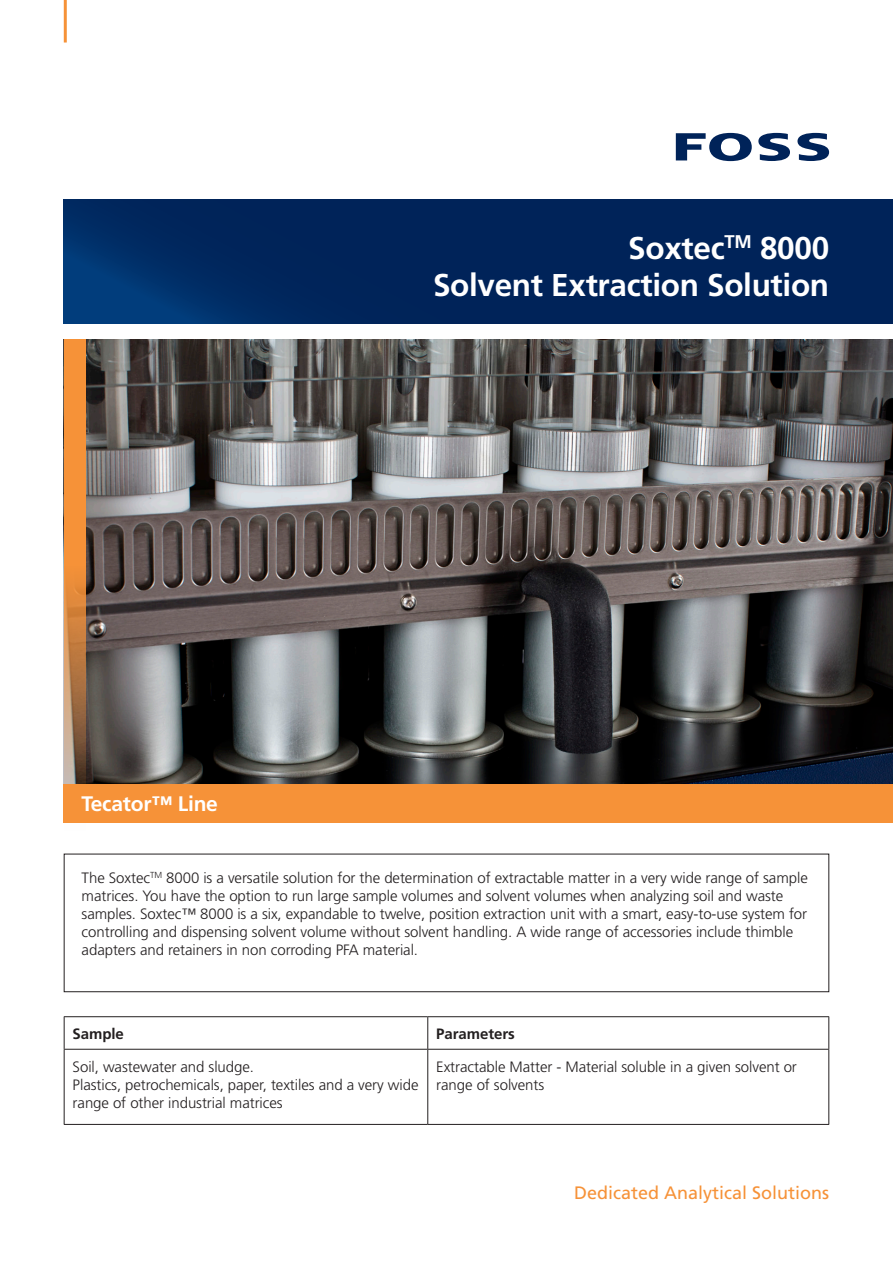
<style>
.page{position:relative;width:893px;height:1263px;background:#fff}
.page>*{position:absolute;margin:0;border:0;box-sizing:border-box;transform-origin:0 0}
.Head_Instrument_name{font:700 31.5px "Frutiger";letter-spacing:-.01em;color:#fff}
.Head_Instrument_name-2{font:700 21px "Frutiger";letter-spacing:-.01em;color:#fff}
.t1{font:18px "Frutiger";color:#f69238}
.Brødtekst_forside{font:300 15px/18px "Frutiger";letter-spacing:-.005em;color:#231f20}
.Brødtekst_forside-2{font:700 15px "Frutiger";letter-spacing:-.005em;color:#231f20}
</style>
<div class="page">
<hr style="left:64px;top:0;width:3px;height:43px;background:#f69238">
<div style="left:64px;top:854px;width:765px;height:138px;border:1px solid #231f20"></div>
<svg style="left:676px;top:133px;width:76px;height:28px"></svg>
<svg style="left:758px;top:133px;width:32px;height:28px"></svg>
<svg style="left:797px;top:133px;width:32px;height:28px"></svg>
<img style="left:85px;top:339px;width:808px;height:445px">
<svg style="left:64px;top:200px;width:829px;height:123px;background:#00255c"></svg>
<svg style="left:64px;top:339px;width:21px;height:445px;background:#d88a44"></svg>
<svg style="left:65px;top:1017px;width:763px;height:107px"></svg>
<hr style="left:64px;top:1016px;width:364px;height:1px;background:#231f20">
<hr style="left:64px;top:1017px;width:1px;height:32px;background:#231f20">
<hr style="left:428px;top:1016px;width:401px;height:1px;background:#231f20">
<hr style="left:427px;top:1017px;width:1px;height:32px;background:#231f20">
<hr style="left:828px;top:1017px;width:1px;height:32px;background:#231f20">
<hr style="left:428px;top:1049px;width:401px;height:1px;background:#231f20">
<hr style="left:828px;top:1049px;width:1px;height:75px;background:#231f20">
<hr style="left:428px;top:1124px;width:401px;height:1px;background:#231f20">
<hr style="left:64px;top:1049px;width:364px;height:1px;background:#231f20">
<hr style="left:64px;top:1049px;width:1px;height:75px;background:#231f20">
<hr style="left:427px;top:1049px;width:1px;height:75px;background:#231f20">
<hr style="left:64px;top:1124px;width:364px;height:1px;background:#231f20">
<div style="left:64px;top:784px;width:829px;height:39px;background:#f69238"></div>
<p class="Head_Instrument_name-2" style="left:82px;top:791px;width:138px">Tecator™ Line</p>
<p class="Head_Instrument_name" style="left:628px;top:229px;width:202px">Soxtec<sup>TM</sup> 8000</p>
<p class="Head_Instrument_name" style="left:433px;top:267px;width:398px">Solvent Extraction Solution</p>
<p class="Brødtekst_forside" style="left:82px;top:869px;width:728px">The Soxtec<sup>TM</sup> 8000 is a versatile solution for the determination of extractable matter in a very wide range of sample matrices. You have the option to run large sample volumes and solvent volumes when analyzing soil and waste samples. Soxtec™ 8000 is a six, expandable to twelve, position extraction unit with a smart, easy-to-use system for controlling and dispensing solvent volume without solvent handling. A wide range of accessories include thimble adapters and retainers in non corroding PFA material.</p>
<p class="Brødtekst_forside-2" style="left:73px;top:1024px;width:53px">Sample</p>
<p class="Brødtekst_forside-2" style="left:436px;top:1024px;width:80px">Parameters</p>
<p class="Brødtekst_forside" style="left:73px;top:1058px;width:183px">Soil, wastewater and sludge.</p>
<p class="Brødtekst_forside" style="left:73px;top:1076px;width:347px">Plastics, petrochemicals, paper, textiles and a very wide range of other industrial matrices</p>
<p class="Brødtekst_forside" style="left:436px;top:1058px;width:362px">Extractable Matter - Material soluble in a given solvent or range of solvents</p>
<p class="t1" style="left:574px;top:1182px;width:257px">Dedicated Analytical Solutions</p>
</div>
